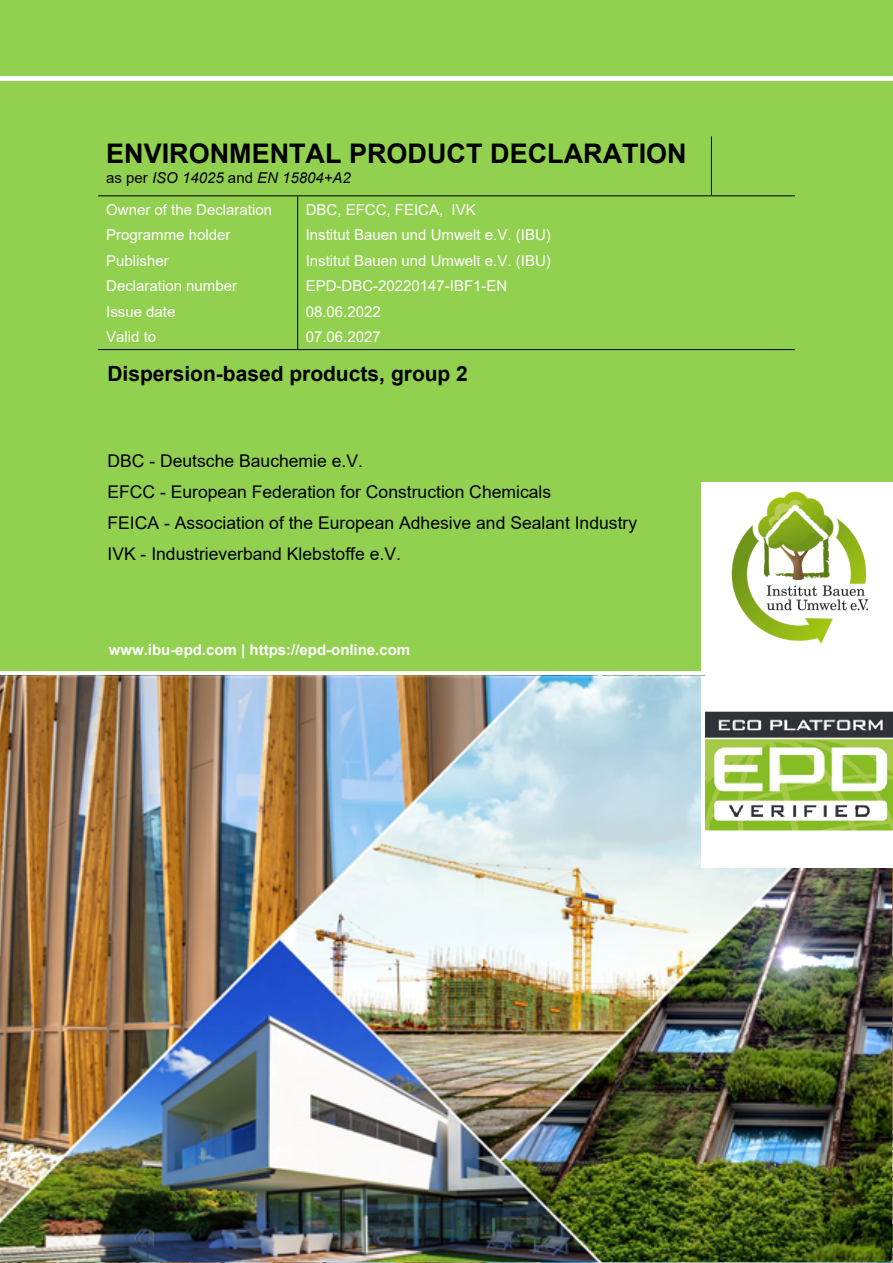
<style>
.page{position:relative;width:893px;height:1263px;background:#92d050}
.page>*{position:absolute;margin:0;border:0;box-sizing:border-box;transform-origin:0 0}
.t1{font:700 27px "Arial";color:#000}
.t2{font:700 21px "Arial";color:#000}
.t3{font:17.55px/31px "Arial";color:#000}
.t4{font:15px/31.5px "Arial";color:#fff}
.t5{font:700 15px "Arial";color:#fff}
.s1{color:#000}
.s2{font-style:italic;color:#000}
</style>
<div class="page">
<hr style="left:297px;top:196px;width:1px;height:153px;background:#000">
<hr style="left:98px;top:195px;width:697px;height:1px;background:#000">
<hr style="left:98px;top:349px;width:697px;height:1px;background:#000">
<img style="left:0;top:676px;width:893px;height:587px">
<hr style="left:0;top:76px;width:893px;height:4px;background:#fff">
<hr style="left:711px;top:136px;width:1px;height:60px;background:#000">
<div style="left:701px;top:676px;width:192px;height:191px;background:#fff"></div>
<svg style="left:706px;top:711px;width:187px;height:120px"></svg>
<div style="left:701px;top:482px;width:192px;height:191px;background:#fff"></div>
<svg style="left:731px;top:491px;width:138px;height:153px"></svg>
<h1 class="t1" style="left:106px;top:139px;width:582px">ENVIRONMENTAL PRODUCT DECLARATION</h1>
<p class="t4" style="left:106px;top:162px;width:246px"><span class="s1">as per</span> <span class="s2">ISO 14025</span> <span class="s1">and</span> <span class="s2">EN 15804+A2<br></span>Owner of the Declaration</p>
<p class="t4" style="left:306px;top:194px;width:171px">DBC, EFCC, FEICA, IVK</p>
<p class="t4" style="left:106px;top:219px;width:126px">Programme holder</p>
<p class="t4" style="left:306px;top:219px;width:247px">Institut Bauen und Umwelt e.V. (IBU)</p>
<p class="t4" style="left:106px;top:245px;width:64px">Publisher</p>
<p class="t4" style="left:306px;top:245px;width:247px">Institut Bauen und Umwelt e.V. (IBU)</p>
<p class="t4" style="left:106px;top:270px;width:132px">Declaration number</p>
<p class="t4" style="left:306px;top:270px;width:203px">EPD-DBC-20220147-IBF1-EN</p>
<p class="t4" style="left:106px;top:296px;width:71px">Issue date</p>
<p class="t4" style="left:306px;top:296px;width:77px">08.06.2022</p>
<p class="t4" style="left:106px;top:321px;width:51px">Valid to</p>
<p class="t4" style="left:306px;top:321px;width:77px">07.06.2027</p>
<h2 class="t2" style="left:107px;top:362px;width:362px">Dispersion-based products, group 2</h2>
<p class="t3" style="left:107px;top:445px;width:531px">DBC - Deutsche Bauchemie e.V.<br>EFCC - European Federation for Construction Chemicals<br>FEICA - Association of the European Adhesive and Sealant Industry IVK - Industrieverband Klebstoffe e.V.</p>
<p class="t5" style="left:109px;top:641px;width:303px">www.ibu-epd.com | https://epd-online.com</p>
</div>
